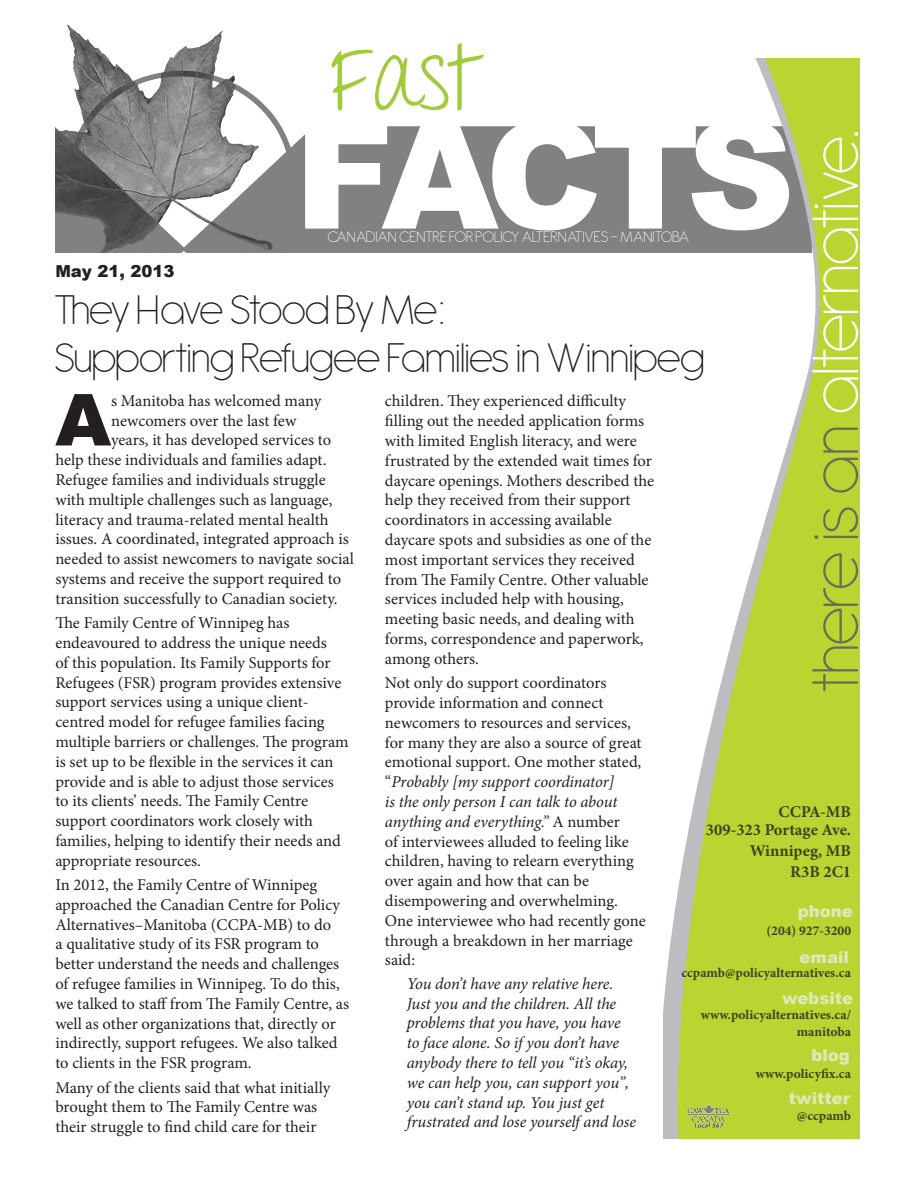
<style>
.page{position:relative;width:918px;height:1188px;background:#fff}
.page>*{position:absolute;margin:0;border:0;box-sizing:border-box;transform-origin:0 0}
.t1{font:900 150px "Arial";letter-spacing:-.085em;color:#fff}
.t2{font:90px "Throw My Hands Upinthe Air";color:#a1cc3a}
.t3{font:200 72px "Antipasto";letter-spacing:-.04em;color:#fff}
.t4{font:900 71.85px "Arial";color:#231f20}
.HEADLINE{font:200 45px "Antipasto";letter-spacing:-.04em;color:#231f20}
.t5{font:16.5px/19.8px "Minion Pro";color:#231f20}
.t6{font:italic 16.5px/19.8px "Minion Pro";letter-spacing:-.01em;color:#231f20}
.t7{font:200 16.5px "Antipasto";color:#fff}
.t8{font:700 16.5px/21px "Minion Pro";color:#40411e;text-align:right}
.t9{font:900 16.5px "Arial";color:#dceab8}
.t10{font:900 16.5px "Arial";color:#231f20}
.t11{font:700 13.5px/16.5px "Minion Pro";color:#40411e;text-align:right}
.s1{color:#6e6c59}
.s2{font-style:italic}
</style>
<div class="page">
<img style="left:55px;top:25px;width:609px;height:228px">
<svg style="left:664px;top:58px;width:196px;height:1080px;fill:#bad432"></svg>
<img style="left:688px;top:1105px;width:41px;height:22px">
<p class="t2" style="left:329px;top:25px;width:151px">Fast</p>
<p class="t1" style="left:294px;top:66px;width:502px">FACTS</p>
<p class="t7" style="left:328px;top:227px;width:363px">CANADIAN CENTRE FOR POLICY ALTERNATIVES - MANITOBA</p>
<p class="t3" style="left:794px;top:693px;width:566px;rotate:-90deg"><span class="s1">there is an</span> alternative.</p>
<p class="t10" style="left:55px;top:259px;width:121px">May 21, 2013</p>
<p class="HEADLINE" style="left:54px;top:284px;width:393px">They Have Stood By Me:</p>
<p class="HEADLINE" style="left:54px;top:332px;width:652px">Supporting Refugee Families in Winnipeg</p>
<p class="t4" style="left:55px;top:368px;width:57px">A</p>
<p class="t5" style="left:111px;top:391px;width:212px">s Manitoba has welcomed many</p>
<p class="t5" style="left:385px;top:391px;width:271px">children. They experienced difficulty filling out the needed application forms with limited English literacy, and were frustrated by the extended wait times for daycare openings. Mothers described the help they received from their support coordinators in accessing available daycare spots and subsidies as one of the most important services they received from The Family Centre. Other valuable services included help with housing, meeting basic needs, and dealing with forms, correspondence and paperwork, among others.</p>
<p class="t5" style="left:385px;top:673px;width:262px">Not only do support coordinators provide information and connect newcomers to resources and services, for many they are also a source of great emotional support. One mother stated, “<span class="s2">Probably [my support coordinator]<br>is the only person I can talk to about anything and everything.”</span> A number<br>of interviewees alluded to feeling like children, having to relearn everything over again and how that can be disempowering and overwhelming.<br>One interviewee who had recently gone through a breakdown in her marriage said:</p>
<p class="t5" style="left:111px;top:411px;width:187px">newcomers over the last few</p>
<p class="t5" style="left:111px;top:430px;width:222px">years, it has developed services to</p>
<p class="t5" style="left:55px;top:450px;width:273px">help these individuals and families adapt.</p>
<p class="t5" style="left:55px;top:470px;width:272px">Refugee families and individuals struggle</p>
<p class="t5" style="left:55px;top:490px;width:279px">with multiple challenges such as language,</p>
<p class="t5" style="left:55px;top:510px;width:275px">literacy and trauma-related mental health</p>
<p class="t5" style="left:55px;top:529px;width:295px">issues. A coordinated, integrated approach is</p>
<p class="t5" style="left:55px;top:549px;width:300px">needed to assist newcomers to navigate social</p>
<p class="t5" style="left:55px;top:569px;width:287px">systems and receive the support required to</p>
<p class="t5" style="left:55px;top:589px;width:284px">transition successfully to Canadian society.</p>
<p class="t5" style="left:55px;top:613px;width:295px">The Family Centre of Winnipeg has endeavoured to address the unique needs<br>of this population. Its Family Supports for Refugees (FSR) program provides extensive support services using a unique client&shy;centred model for refugee families facing multiple barriers or challenges. The program is set up to be flexible in the services it can provide and is able to adjust those services to its clients’ needs. The Family Centre support coordinators work closely with families, helping to identify their needs and appropriate resources.</p>
<p class="t5" style="left:55px;top:875px;width:295px">In 2012, the Family Centre of Winnipeg approached the Canadian Centre for Policy Alternatives–Manitoba (CCPA-MB) to do<br>a qualitative study of its FSR program to better understand the needs and challenges of refugee families in Winnipeg. To do this, we talked to staff from The Family Centre, as well as other organizations that, directly or indirectly, support refugees. We also talked to clients in the FSR program.</p>
<p class="t5" style="left:55px;top:1078px;width:277px">Many of the clients said that what initially brought them to The Family Centre was their struggle to find child care for their</p>
<p class="t8" style="left:779px;top:801px;width:74px">CCPA-MB</p>
<p class="t8" style="left:706px;top:819px;width:147px">309-323 Portage Ave.</p>
<p class="t8" style="left:750px;top:840px;width:103px">Winnipeg, MB<br>R3B 2C1</p>
<p class="t9" style="left:798px;top:899px;width:57px">phone</p>
<p class="t11" style="left:767px;top:923px;width:86px">(204) 927-3200</p>
<p class="t11" style="left:681px;top:965px;width:171px">ccpamb@policyalternatives.ca</p>
<p class="t11" style="left:701px;top:1007px;width:152px">www.policyalternatives.ca/ manitoba</p>
<p class="t11" style="left:756px;top:1065px;width:97px">www.policyfix.ca</p>
<p class="t11" style="left:797px;top:1107px;width:56px">@ccpamb</p>
<p class="t9" style="left:800px;top:945px;width:51px">email</p>
<p class="t6" style="left:407px;top:974px;width:231px">You don’t have any relative here.<br>Just you and the children. All the problems that you have, you have to face alone. So if you don’t have anybody there to tell you “it’s okay, we can help you, can support you”, you can’t stand up. You just get frustrated and lose yourself and lose</p>
<p class="t9" style="left:782px;top:986px;width:73px">website</p>
<p class="t9" style="left:811px;top:1043px;width:40px">blog</p>
<p class="t9" style="left:789px;top:1086px;width:63px">twitter</p>
</div>
